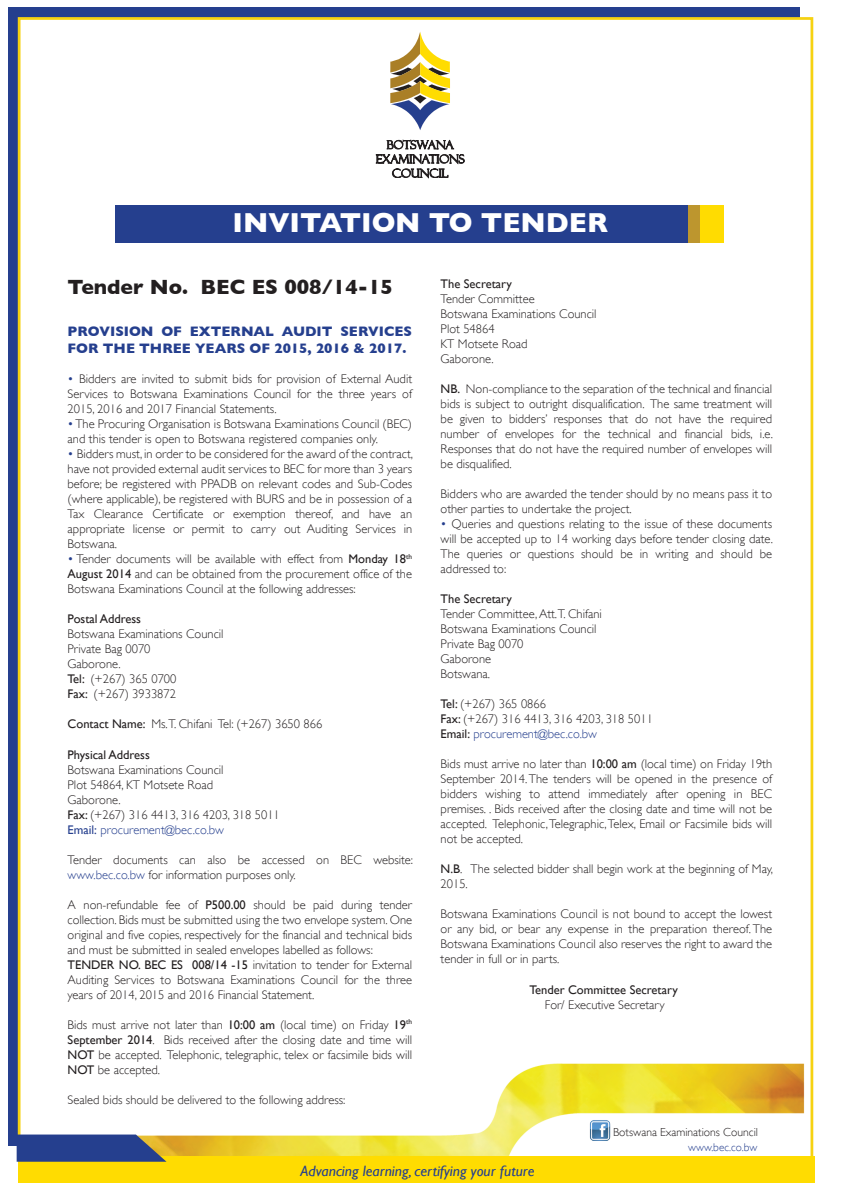
<style>
.page{position:relative;width:842px;height:1191px;background:#fff}
.page>*{position:absolute;margin:0;border:0;box-sizing:border-box;transform-origin:0 0}
.t1{font:700 28px "Gill Sans";color:#fff}
.t2{font:700 21px "Gill Sans";color:#231f20}
.t3{font:italic 15px "Gill Sans";color:#253f8e}
.t4{font:700 14px/16.8px "Gill Sans";color:#253f8e}
.t5{font:300 12.5px/15px "Gill Sans";color:#231f20}
.t6{font:12.5px "Gill Sans";color:#231f20}
.t7{font:300 11.6px "Gill Sans";color:#231f20}
.t8{font:300 11.2px "Gill Sans";color:#253f8e}
.s1{color:#253f8e}
.s2{font-weight:400}
.s3{font-weight:400;color:#253f8e}
</style>
<div class="page">
<svg style="left:376px;top:140px;width:88px;height:38px"></svg>
<svg style="left:390px;top:32px;width:60px;height:98px"></svg>
<div style="left:115px;top:205px;width:574px;height:38px;background:#253f8e"></div>
<div style="left:700px;top:205px;width:24px;height:38px;background:#ffdc01"></div>
<div style="left:689px;top:205px;width:11px;height:38px;background:#bd962e"></div>
<div style="left:8px;top:8px;width:11px;height:1137px;background:#253f8e"></div>
<div style="left:8px;top:7px;width:791px;height:11px;background:#253f8e"></div>
<img style="left:166px;top:1063px;width:639px;height:93px">
<img style="left:589px;top:1119px;width:22px;height:22px">
<div style="left:18px;top:1156px;width:796px;height:27px;background:#ffdc01"></div>
<svg style="left:17px;top:1134px;width:149px;height:27px;background:#3c4f87"></svg>
<h1 class="t1" style="left:233px;top:206px;width:377px">INVITATION TO TENDER</h1>
<h2 class="t2" style="left:68px;top:274px;width:327px">Tender No. BEC ES 008/14-15</h2>
<p class="t4" style="left:68px;top:323px;width:346px">PROVISION OF EXTERNAL AUDIT SERVICES<br>FOR THE THREE YEARS OF 2015, 2016 &amp; 2017.</p>
<p class="t5" style="left:68px;top:371px;width:346px;text-align:justify"><span class="s1">•</span> Bidders are invited to submit bids for provision of External Audit Services to Botswana Examinations Council for the three years of 2015, 2016 and 2017 Financial Statements.</p>
<p class="t5" style="left:68px;top:416px;width:346px"><span class="s1">•</span> The Procuring Organisation is Botswana Examinations Council (BEC) and this tender is open to Botswana registered companies only.</p>
<p class="t5" style="left:68px;top:446px;width:347px;text-align:justify"><span class="s1">•</span> Bidders must, in order to be considered for the award of the contract, have not provided external audit services to BEC for more than 3 years before; be registered with PPADB on relevant codes and Sub-Codes (where applicable), be registered with BURS and be in possession of a Tax Clearance Certificate or exemption thereof, and have an appropriate license or permit to carry out Auditing Services in Botswana.</p>
<p class="t5" style="left:68px;top:551px;width:346px;text-align:justify"><span class="s1">•</span> Tender documents will be available with effect from <span class="s2">Monday 18</span><sup>th </sup><span class="s2">August 2014</span> and can be obtained from the procurement office of the Botswana Examinations Council at the following addresses:</p>
<p class="t6" style="left:68px;top:612px;width:75px">Postal Address</p>
<p class="t5" style="left:68px;top:626px;width:157px">Botswana Examinations Council<br>Private Bag 0070<br>Gaborone.<br><span class="s2">Tel:</span> (+267) 365 0700<br><span class="s2">Fax:</span> (+267) 3933872</p>
<p class="t5" style="left:68px;top:716px;width:256px"><span class="s2">Contact Name:</span> Ms.T. Chifani Tel: (+267) 3650 866</p>
<p class="t6" style="left:68px;top:747px;width:84px">Physical Address</p>
<p class="t5" style="left:68px;top:761px;width:214px">Botswana Examinations Council<br>Plot 54864, KT Motsete Road<br>Gaborone.<br><span class="s2">Fax:</span> (+267) 316 4413, 316 4203, 318 5011<br><span class="s3">Email:</span> <span class="s1">procurement@bec.co.bw</span></p>
<p class="t5" style="left:68px;top:851px;width:347px">Tender documents can also be accessed on BEC website: <span class="s1">www.bec.co.bw</span> for information purposes only.</p>
<p class="t5" style="left:68px;top:896px;width:346px">A non-refundable fee of <span class="s2">P500.00</span> should be paid during tender collection. Bids must be submitted using the two envelope system. One original and five copies, respectively for the financial and technical bids and must be submitted in sealed envelopes labelled as follows:<br><span class="s2">TENDER NO. BEC ES 008/14 -15</span> invitation to tender for External Auditing Services to Botswana Examinations Council for the three years of 2014, 2015 and 2016 Financial Statement.</p>
<p class="t5" style="left:68px;top:1016px;width:346px;text-align:justify">Bids must arrive not later than <span class="s2">10:00 am</span> (local time) on Friday <span class="s2">19</span><sup>th </sup><span class="s2">September 2014</span>. Bids received after the closing date and time will <span class="s2">NOT</span> be accepted. Telephonic, telegraphic, telex or facsimile bids will <span class="s2">NOT</span> be accepted.</p>
<p class="t5" style="left:68px;top:1091px;width:279px">Sealed bids should be delivered to the following address:</p>
<p class="t6" style="left:441px;top:277px;width:73px">The Secretary</p>
<p class="t5" style="left:441px;top:291px;width:157px">Tender Committee<br>Botswana Examinations Council<br>Plot 54864<br>KT Motsete Road<br>Gaborone.</p>
<p class="t5" style="left:441px;top:381px;width:334px;text-align:justify"><span class="s2">NB.</span> Non-compliance to the separation of the technical and financial bids is subject to outright disqualification. The same treatment will be given to bidders’ responses that do not have the required number of envelopes for the technical and financial bids, i.e.<br>Responses that do not have the required number of envelopes will be disqualified.</p>
<p class="t5" style="left:441px;top:486px;width:333px">Bidders who are awarded the tender should by no means pass it to other parties to undertake the project.</p>
<p class="t5" style="left:441px;top:516px;width:334px;text-align:justify"><span class="s1">•</span> Queries and questions relating to the issue of these documents will be accepted up to 14 working days before tender closing date.<br>The queries or questions should be in writing and should be addressed to:</p>
<p class="t6" style="left:441px;top:592px;width:73px">The Secretary</p>
<p class="t5" style="left:441px;top:606px;width:163px">Tender Committee, Att.T. Chifani<br>Botswana Examinations Council<br>Private Bag 0070<br>Gaborone<br>Botswana.</p>
<p class="t5" style="left:441px;top:696px;width:214px"><span class="s2">Tel:</span> (+267) 365 0866<br><span class="s2">Fax:</span> (+267) 316 4413, 316 4203, 318 5011<br><span class="s2">Email:</span> <span class="s1">procurement@bec.co.bw</span></p>
<p class="t5" style="left:441px;top:756px;width:333px;text-align:justify">Bids must arrive no later than <span class="s2">10:00 am</span> (local time) on Friday 19th September 2014. The tenders will be opened in the presence of bidders wishing to attend immediately after opening in BEC premises. . Bids received after the closing date and time will not be accepted. Telephonic, Telegraphic, Telex, Email or Facsimile bids will not be accepted.</p>
<p class="t5" style="left:441px;top:861px;width:334px"><span class="s2">N.B</span>. The selected bidder shall begin work at the beginning of May,<br>2015.</p>
<p class="t5" style="left:441px;top:906px;width:333px;text-align:justify">Botswana Examinations Council is not bound to accept the lowest or any bid, or bear any expense in the preparation thereof. The Botswana Examinations Council also reserves the right to award the tender in full or in parts.</p>
<p class="t6" style="left:529px;top:982px;width:150px">Tender Committee Secretary</p>
<p class="t5" style="left:545px;top:996px;width:121px">For/ Executive Secretary</p>
<p class="t7" style="left:613px;top:1122px;width:146px">Botswana Examinations Council</p>
<p class="t8" style="left:688px;top:1138px;width:71px">www.bec.co.bw</p>
<p class="t3" style="left:300px;top:1162px;width:235px">Advancing learning, certifying your future</p>
</div>
